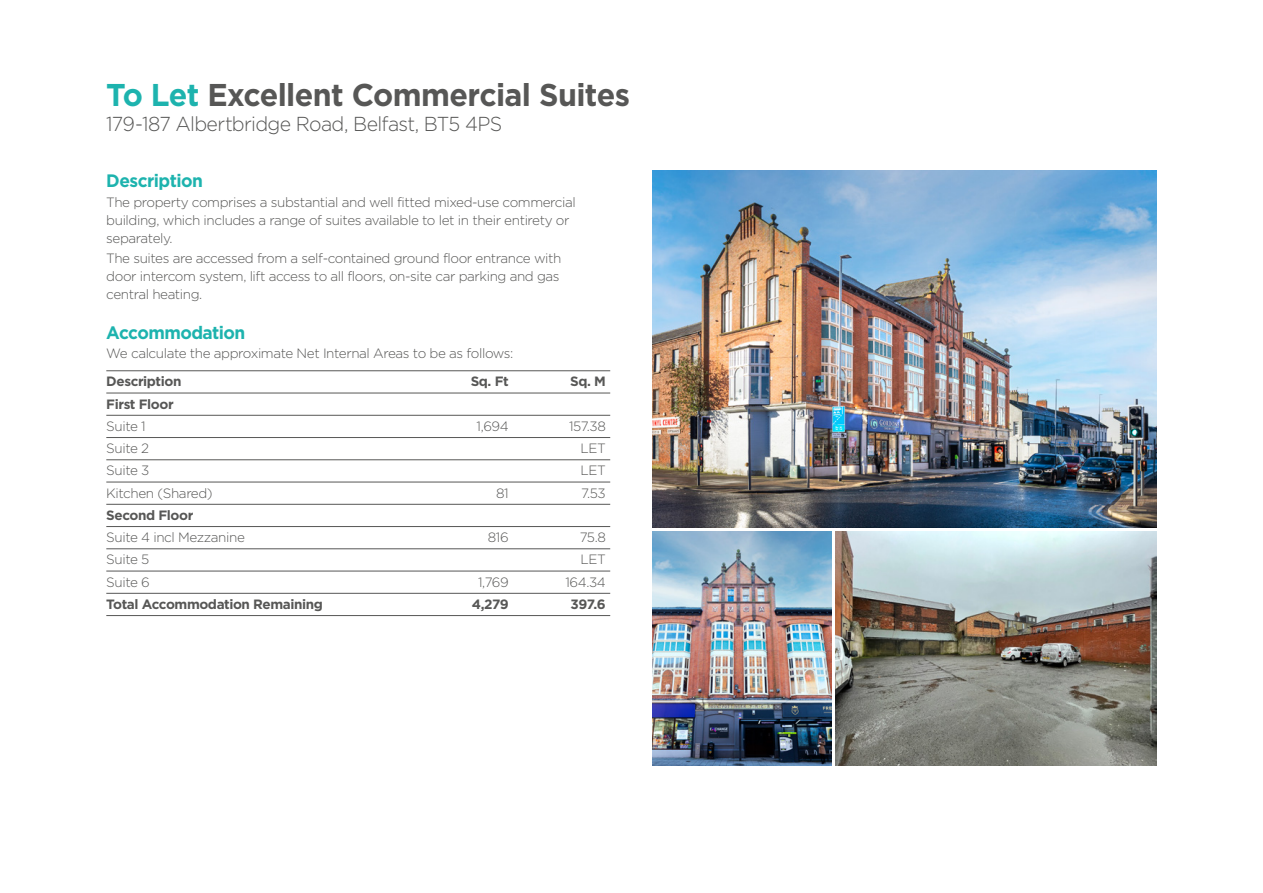
<style>
.page{position:relative;width:1263px;height:893px;background:#fff}
.page>*{position:absolute;margin:0;border:0;box-sizing:border-box;transform-origin:0 0}
.t1{font:700 31.5px "Gotham";letter-spacing:-.02em;color:#575756;scale:.96 1}
.t2{font:300 20.25px "Gotham";letter-spacing:-.035em;color:#575756}
.t3{font:700 18px "Gotham";letter-spacing:-.03em;color:#1db3ae;scale:.96 1}
.t4{font:300 13.5px/18px "Gotham";letter-spacing:-.03em;color:#575756}
.t5{font:700 13.5px "Gotham";letter-spacing:-.03em;color:#575756}
.s1{color:#1db3ae}
</style>
<div class="page">
<hr style="left:106px;top:370px;width:504px;height:1px;background:#575756">
<hr style="left:106px;top:393px;width:504px;height:1px;background:#575756">
<hr style="left:106px;top:415px;width:504px;height:1px;background:#575756">
<hr style="left:106px;top:437px;width:504px;height:1px;background:#575756">
<hr style="left:106px;top:459px;width:504px;height:1px;background:#575756">
<hr style="left:106px;top:482px;width:504px;height:1px;background:#575756">
<hr style="left:106px;top:504px;width:504px;height:1px;background:#575756">
<hr style="left:106px;top:526px;width:504px;height:1px;background:#575756">
<hr style="left:106px;top:548px;width:504px;height:1px;background:#575756">
<hr style="left:106px;top:571px;width:504px;height:1px;background:#575756">
<hr style="left:106px;top:593px;width:504px;height:1px;background:#575756">
<hr style="left:106px;top:615px;width:504px;height:1px;background:#575756">
<img style="left:653px;top:170px;width:504px;height:357px">
<img style="left:653px;top:531px;width:178px;height:234px">
<img style="left:836px;top:531px;width:321px;height:234px">
<h1 class="t1" style="left:106px;top:77px;width:547px"><span class="s1">To Let</span> Excellent Commercial Suites</h1>
<h2 class="t2" style="left:106px;top:113px;width:398px">179-187 Albertbridge Road, Belfast, BT5 4PS</h2>
<h3 class="t3" style="left:106px;top:170px;width:102px">Description</h3>
<p class="t4" style="left:106px;top:193px;width:471px">The property comprises a substantial and well fitted mixed-use commercial building, which includes a range of suites available to let in their entirety or separately.</p>
<p class="t4" style="left:106px;top:249px;width:457px">The suites are accessed from a self-contained ground floor entrance with door intercom system, lift access to all floors, on-site car parking and gas central heating.</p>
<h3 class="t3" style="left:106px;top:323px;width:146px">Accommodation</h3>
<p class="t4" style="left:106px;top:344px;width:409px">We calculate the approximate Net Internal Areas to be as follows:</p>
<p class="t5" style="left:106px;top:374px;width:77px">Description</p>
<p class="t5" style="left:471px;top:374px;width:40px">Sq. Ft</p>
<p class="t5" style="left:570px;top:374px;width:37px">Sq. M</p>
<p class="t5" style="left:106px;top:396px;width:69px">First Floor</p>
<p class="t4" style="left:106px;top:417px;width:41px">Suite 1</p>
<p class="t4" style="left:477px;top:417px;width:34px">1,694</p>
<p class="t4" style="left:569px;top:417px;width:38px">157.38</p>
<p class="t4" style="left:106px;top:439px;width:44px">Suite 2</p>
<p class="t4" style="left:580px;top:439px;width:27px">LET</p>
<p class="t4" style="left:106px;top:461px;width:45px">Suite 3</p>
<p class="t4" style="left:580px;top:461px;width:27px">LET</p>
<p class="t4" style="left:106px;top:484px;width:108px">Kitchen (Shared)</p>
<p class="t4" style="left:496px;top:484px;width:14px">81</p>
<p class="t4" style="left:581px;top:484px;width:26px">7.53</p>
<p class="t5" style="left:106px;top:507px;width:89px">Second Floor</p>
<p class="t4" style="left:106px;top:528px;width:140px">Suite 4 incl Mezzanine</p>
<p class="t4" style="left:488px;top:528px;width:22px">816</p>
<p class="t4" style="left:580px;top:528px;width:28px">75.8</p>
<p class="t4" style="left:106px;top:550px;width:45px">Suite 5</p>
<p class="t4" style="left:580px;top:550px;width:27px">LET</p>
<p class="t4" style="left:106px;top:573px;width:45px">Suite 6</p>
<p class="t4" style="left:478px;top:573px;width:32px">1,769</p>
<p class="t4" style="left:565px;top:573px;width:42px">164.34</p>
<p class="t5" style="left:106px;top:596px;width:218px">Total Accommodation Remaining</p>
<p class="t5" style="left:472px;top:596px;width:38px">4,279</p>
<p class="t5" style="left:570px;top:596px;width:37px">397.6</p>
</div>
